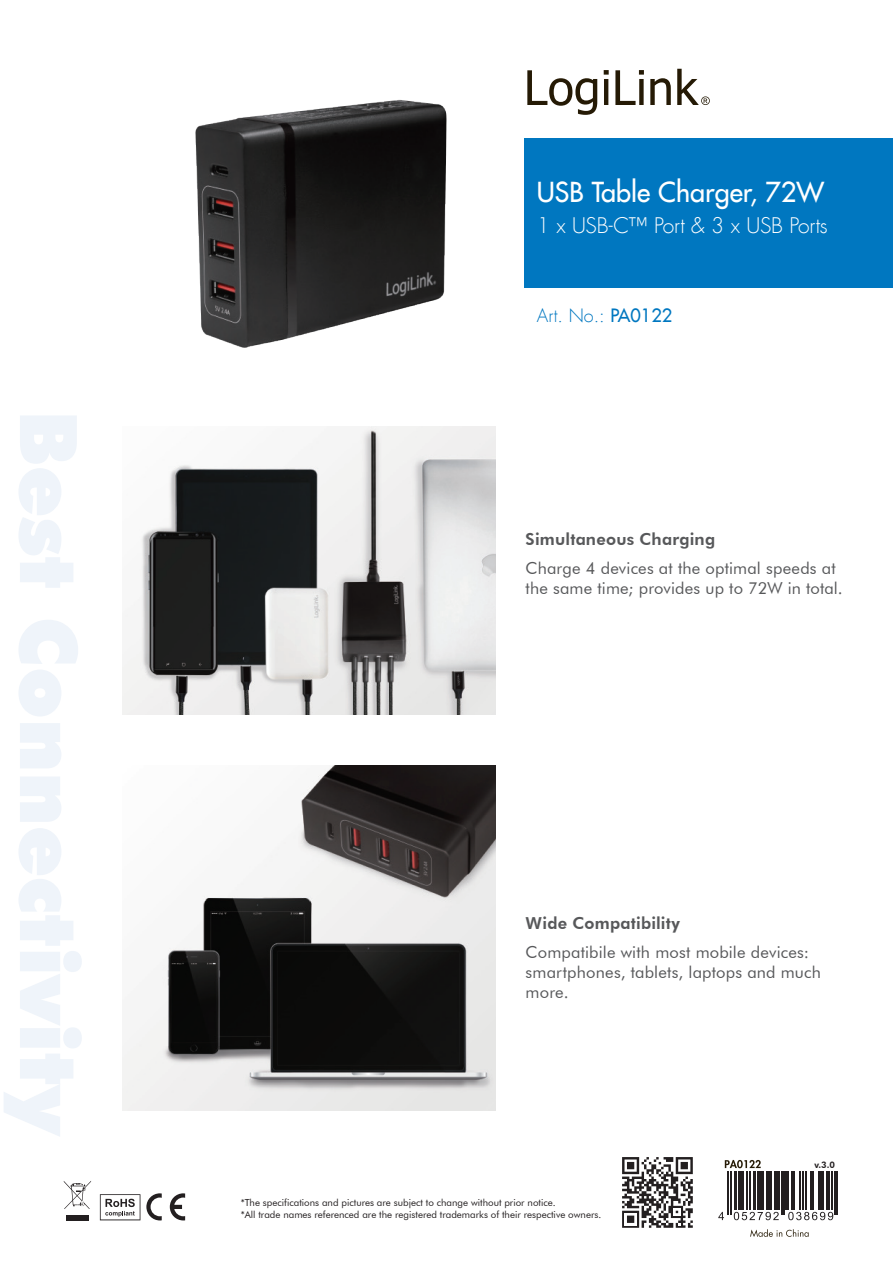
<style>
.page{position:relative;width:893px;height:1263px;background:#fff}
.page>*{position:absolute;margin:0;border:0;box-sizing:border-box;transform-origin:0 0}
.Produktname{font:27px "Futura LT";color:#fff}
.t1{font:300 21px "Futura LT";letter-spacing:-.015em;color:#fff}
.t2{font:300 18px "Futura LT";color:#0077c0}
.Fließtext{font:16.5px/19.8px "Futura BT";letter-spacing:.01em;color:#57585a}
.subline{font:800 16.5px "Futura BT";letter-spacing:.01em;color:#57585a}
.t3{font:9.75px/11.7px "Futura BT";color:#231f20}
.t4{font:800 9px "Futura BT";color:#231f20}
.s1{font-weight:400}
</style>
<div class="page">
<svg style="left:527px;top:69px;width:183px;height:46px"></svg>
<svg style="left:100px;top:1194px;width:40px;height:26px"></svg>
<svg style="left:64px;top:1181px;width:27px;height:28px"></svg>
<div style="left:66px;top:1215px;width:23px;height:5px;background:#231f20"></div>
<svg style="left:146px;top:1193px;width:16px;height:27px"></svg>
<svg style="left:170px;top:1193px;width:15px;height:27px"></svg>
<div style="left:524px;top:138px;width:369px;height:150px;background:#0077c0"></div>
<img style="left:195px;top:99px;width:252px;height:249px">
<img style="left:122px;top:765px;width:374px;height:345px">
<svg style="left:622px;top:1157px;width:71px;height:71px"></svg>
<svg style="left:725px;top:1160px;width:36px;height:8px"></svg>
<svg style="left:750px;top:1229px;width:59px;height:8px"></svg>
<svg style="left:734px;top:1212px;width:45px;height:8px"></svg>
<svg style="left:788px;top:1212px;width:45px;height:8px"></svg>
<svg style="left:718px;top:1212px;width:6px;height:8px"></svg>
<hr style="left:728px;top:1171px;width:1px;height:44px;background:#231f20">
<hr style="left:730px;top:1171px;width:1px;height:44px;background:#231f20">
<hr style="left:735px;top:1171px;width:2px;height:39px;background:#231f20">
<hr style="left:738px;top:1171px;width:1px;height:39px;background:#231f20">
<hr style="left:741px;top:1171px;width:3px;height:39px;background:#231f20">
<hr style="left:746px;top:1171px;width:1px;height:39px;background:#231f20">
<hr style="left:750px;top:1171px;width:1px;height:39px;background:#231f20">
<hr style="left:753px;top:1171px;width:2px;height:39px;background:#231f20">
<hr style="left:757px;top:1171px;width:3px;height:39px;background:#231f20">
<hr style="left:761px;top:1171px;width:3px;height:39px;background:#231f20">
<hr style="left:766px;top:1171px;width:1px;height:39px;background:#231f20">
<hr style="left:768px;top:1171px;width:4px;height:39px;background:#231f20">
<hr style="left:774px;top:1171px;width:2px;height:39px;background:#231f20">
<hr style="left:778px;top:1171px;width:2px;height:39px;background:#231f20">
<hr style="left:781px;top:1171px;width:1px;height:44px;background:#231f20">
<hr style="left:783px;top:1171px;width:1px;height:44px;background:#231f20">
<hr style="left:786px;top:1171px;width:3px;height:39px;background:#231f20">
<hr style="left:792px;top:1171px;width:1px;height:39px;background:#231f20">
<hr style="left:794px;top:1171px;width:1px;height:39px;background:#231f20">
<hr style="left:800px;top:1171px;width:1px;height:39px;background:#231f20">
<hr style="left:802px;top:1171px;width:1px;height:39px;background:#231f20">
<hr style="left:805px;top:1171px;width:1px;height:39px;background:#231f20">
<hr style="left:810px;top:1171px;width:1px;height:39px;background:#231f20">
<hr style="left:812px;top:1171px;width:1px;height:39px;background:#231f20">
<hr style="left:818px;top:1171px;width:4px;height:39px;background:#231f20">
<hr style="left:823px;top:1171px;width:1px;height:39px;background:#231f20">
<hr style="left:826px;top:1171px;width:4px;height:39px;background:#231f20">
<hr style="left:831px;top:1171px;width:1px;height:39px;background:#231f20">
<hr style="left:834px;top:1171px;width:1px;height:44px;background:#231f20">
<hr style="left:837px;top:1171px;width:1px;height:44px;background:#231f20">
<img style="left:122px;top:427px;width:374px;height:288px">
<p class="Produktname" style="left:537px;top:174px;width:289px">USB Table Charger, 72W</p>
<p class="t1" style="left:537px;top:213px;width:292px">1 x USB-C™ Port &amp; 3 x USB Ports</p>
<p class="t2" style="left:537px;top:305px;width:137px">Art. No.: <span class="s1">PA0122</span></p>
<p class="subline" style="left:526px;top:529px;width:191px">Simultaneous Charging</p>
<p class="Fließtext" style="left:526px;top:558px;width:312px">Charge 4 devices at the optimal speeds at</p>
<p class="Fließtext" style="left:526px;top:578px;width:319px">the same time; provides up to 72W in total.</p>
<p class="subline" style="left:526px;top:913px;width:156px">Wide Compatibility</p>
<p class="Fließtext" style="left:526px;top:942px;width:285px">Compatibile with most mobile devices:</p>
<p class="Fließtext" style="left:526px;top:962px;width:297px">smartphones, tablets, laptops and much more.</p>
<p class="t3" style="left:241px;top:1196px;width:362px">*The specifications and pictures are subject to change without prior notice.<br>*All trade names referenced are the registered trademarks of their respective owners.</p>
<p class="t4" style="left:815px;top:1159px;width:22px">v.3.0</p>
</div>
